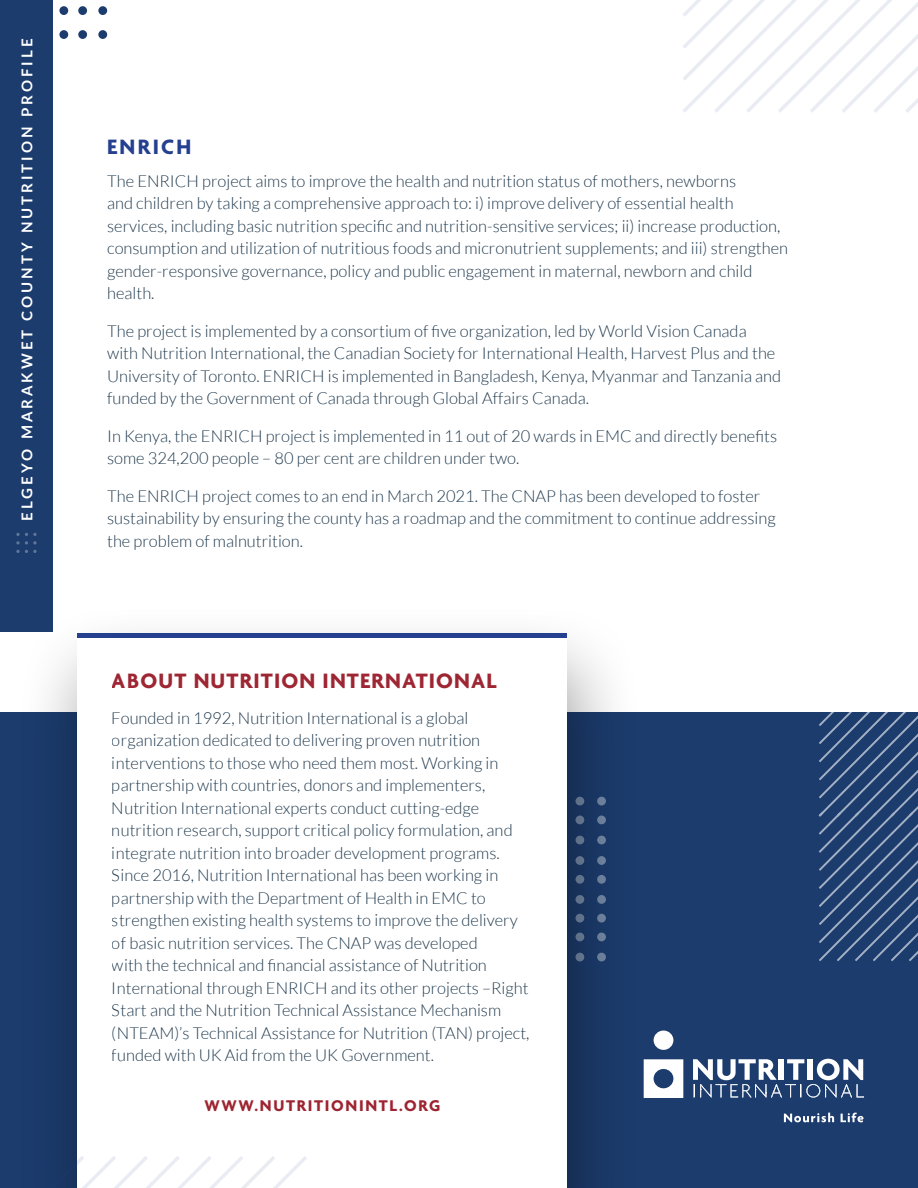
<style>
.page{position:relative;width:918px;height:1188px;background:#fff}
.page>*{position:absolute;margin:0;border:0;box-sizing:border-box;transform-origin:0 0}
.t1{font:700 22.5px "Agenda";letter-spacing:.05em;color:#9d2431}
.t2{font:700 22.5px "Agenda";letter-spacing:.1em;color:#24408e}
.t3{font:700 16.8px "Agenda";letter-spacing:.1em;color:#9d2431}
.t4{font:300 16.5px/22.5px "Lato";color:#1d374b}
.t5{font:700 15px "Lato";letter-spacing:.2em;color:#fff}
</style>
<div class="page">
<div style="left:0;top:713px;width:918px;height:475px;background:#1c3c6e"></div>
<div style="left:16px;top:603px;width:626px;height:585px;background:#000;opacity:.4"></div>
<div style="left:78px;top:638px;width:489px;height:550px;background:#fff"></div>
<svg style="left:819px;top:712px;width:99px;height:249px"></svg>
<svg style="left:45px;top:1156px;width:262px;height:32px"></svg>
<div style="left:0;top:0;width:53px;height:632px;background:#1c3c6e"></div>
<div style="left:59px;top:30px;width:9px;height:9px;background:#1c3c6e;border-radius:50%"></div>
<div style="left:78px;top:30px;width:9px;height:9px;background:#1c3c6e;border-radius:50%"></div>
<div style="left:98px;top:30px;width:9px;height:9px;background:#1c3c6e;border-radius:50%"></div>
<div style="left:59px;top:6px;width:9px;height:9px;background:#1c3c6e;border-radius:50%"></div>
<div style="left:78px;top:6px;width:9px;height:9px;background:#1c3c6e;border-radius:50%"></div>
<div style="left:98px;top:6px;width:9px;height:9px;background:#1c3c6e;border-radius:50%"></div>
<svg style="left:683px;top:0;width:235px;height:113px"></svg>
<div style="left:78px;top:633px;width:489px;height:5px;background:#24408e"></div>
<svg style="left:784px;top:1113px;width:50px;height:9px"></svg>
<svg style="left:841px;top:1113px;width:23px;height:9px"></svg>
<div style="left:654px;top:1031px;width:19px;height:19px;background:#fff;border-radius:50%"></div>
<svg style="left:644px;top:1059px;width:39px;height:39px"></svg>
<svg style="left:693px;top:1059px;width:171px;height:39px"></svg>
<svg style="left:16px;top:533px;width:21px;height:20px"></svg>
<p class="t5" style="left:19px;top:521px;width:483px;rotate:-90deg">ELGEYO MARAKWET COUNTY NUTRITION PROFILE</p>
<h1 class="t2" style="left:107px;top:133px;width:86px">ENRICH</h1>
<p class="t4" style="left:107px;top:171px;width:682px">The ENRICH project aims to improve the health and nutrition status of mothers, newborns<br>and children by taking a comprehensive approach to: i) improve delivery of essential health services, including basic nutrition specific and nutrition-sensitive services; ii) increase production, consumption and utilization of nutritious foods and micronutrient supplements; and iii) strengthen gender-responsive governance, policy and public engagement in maternal, newborn and child health.</p>
<p class="t4" style="left:107px;top:320px;width:676px">The project is implemented by a consortium of five organization, led by World Vision Canada with Nutrition International, the Canadian Society for International Health, Harvest Plus and the University of Toronto. ENRICH is implemented in Bangladesh, Kenya, Myanmar and Tanzania and funded by the Government of Canada through Global Affairs Canada.</p>
<p class="t4" style="left:107px;top:425px;width:671px">In Kenya, the ENRICH project is implemented in 11 out of 20 wards in EMC and directly benefits some 324,200 people – 80 per cent are children under two.</p>
<p class="t4" style="left:107px;top:486px;width:670px">The ENRICH project comes to an end in March 2021. The CNAP has been developed to foster sustainability by ensuring the county has a roadmap and the commitment to continue addressing the problem of malnutrition.</p>
<h1 class="t1" style="left:112px;top:667px;width:386px">ABOUT NUTRITION INTERNATIONAL</h1>
<p class="t4" style="left:112px;top:708px;width:419px">Founded in 1992, Nutrition International is a global organization dedicated to delivering proven nutrition interventions to those who need them most. Working in partnership with countries, donors and implementers, Nutrition International experts conduct cutting-edge nutrition research, support critical policy formulation, and integrate nutrition into broader development programs.<br>Since 2016, Nutrition International has been working in partnership with the Department of Health in EMC to strengthen existing health systems to improve the delivery of basic nutrition services. The CNAP was developed<br>with the technical and financial assistance of Nutrition International through ENRICH and its other projects –Right Start and the Nutrition Technical Assistance Mechanism (NTEAM)’s Technical Assistance for Nutrition (TAN) project, funded with UK Aid from the UK Government.</p>
<p class="t3" style="left:205px;top:1096px;width:237px">WWW.NUTRITIONINTL.ORG</p>
</div>
